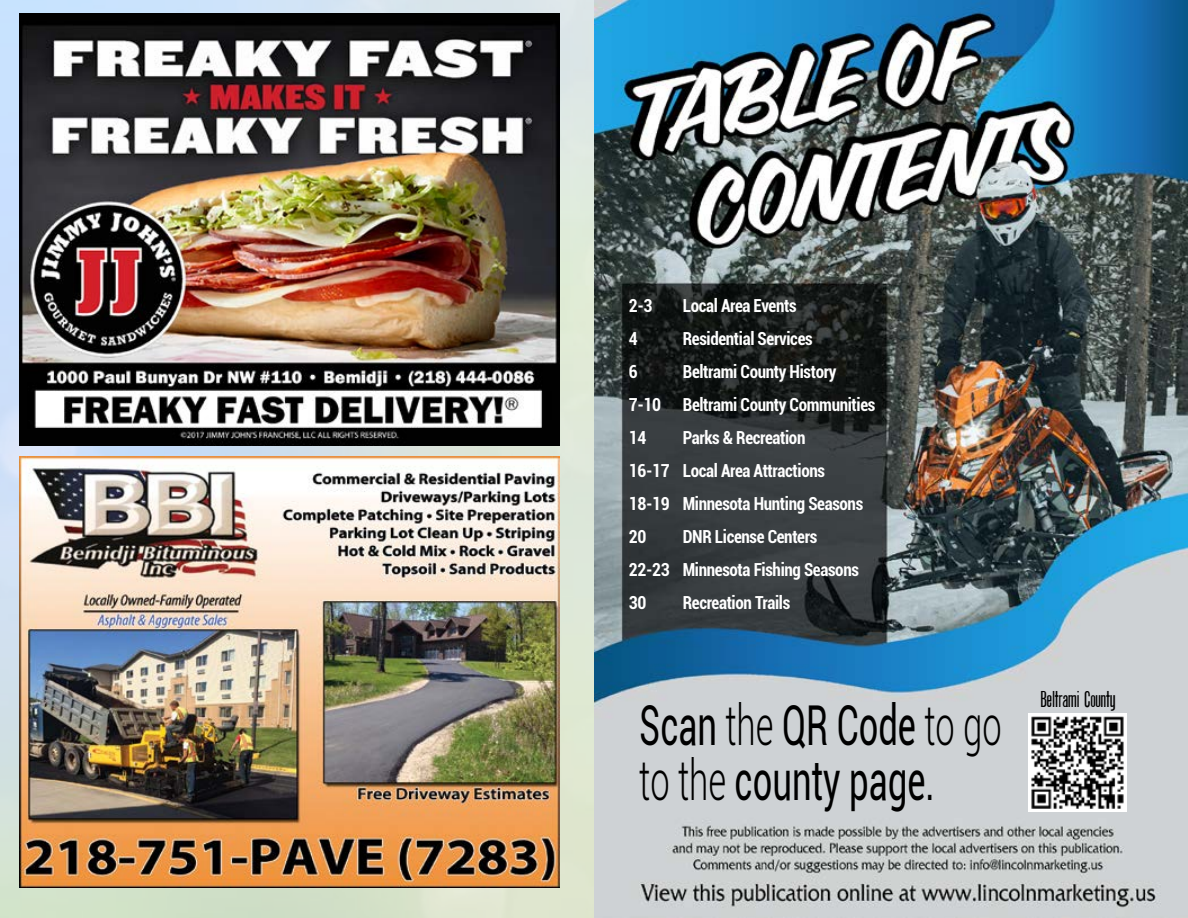
<style>
.page{position:relative;width:1188px;height:918px;background:#fff}
.page>*{position:absolute;margin:0;border:0;box-sizing:border-box;transform-origin:0 0}
.t1{font:55.05px/55.5px "Roboto";color:#000;scale:.63 1}
.t2{font:22.35px "Protege";color:#000}
.t3{font:700 condensed 18px/33px "Roboto";letter-spacing:-.02em;color:#fff;scale:.95 1}
.s1{font-weight:300}
</style>
<div class="page">
<img style="left:0;top:0;width:1188px;height:918px">
<img style="left:20px;top:14px;width:540px;height:432px">
<img style="left:20px;top:456px;width:540px;height:432px">
<img style="left:1022px;top:707px;width:110px;height:110px">
<p class="t3" style="left:629px;top:288px;width:27px">2-3</p>
<p class="t3" style="left:683px;top:288px;width:121px">Local Area Events</p>
<p class="t3" style="left:629px;top:321px;width:11px">4</p>
<p class="t3" style="left:683px;top:321px;width:138px">Residential Services</p>
<p class="t3" style="left:629px;top:354px;width:11px">6</p>
<p class="t3" style="left:629px;top:354px;width:261px;text-indent:54px">Beltrami County History<br>7-10 Beltrami County Communities<br>14</p>
<p class="t3" style="left:629px;top:420px;width:248px;text-indent:54px">Parks &amp; Recreation<br>16-17 Local Area Attractions<br>18-19 Minnesota Hunting Seasons<br>20</p>
<p class="t3" style="left:629px;top:519px;width:244px;text-indent:54px">DNR License Centers<br>22-23 Minnesota Fishing Seasons<br>30</p>
<p class="t3" style="left:683px;top:585px;width:115px">Recreation Trails</p>
<h1 class="t1" style="left:639px;top:695px;width:577px">Scan <span class="s1">the</span> QR Code <span class="s1">to go to the</span> county page.</h1>
<p class="t2" style="left:1041px;top:685px;width:76px">Beltrami County</p>
</div>
